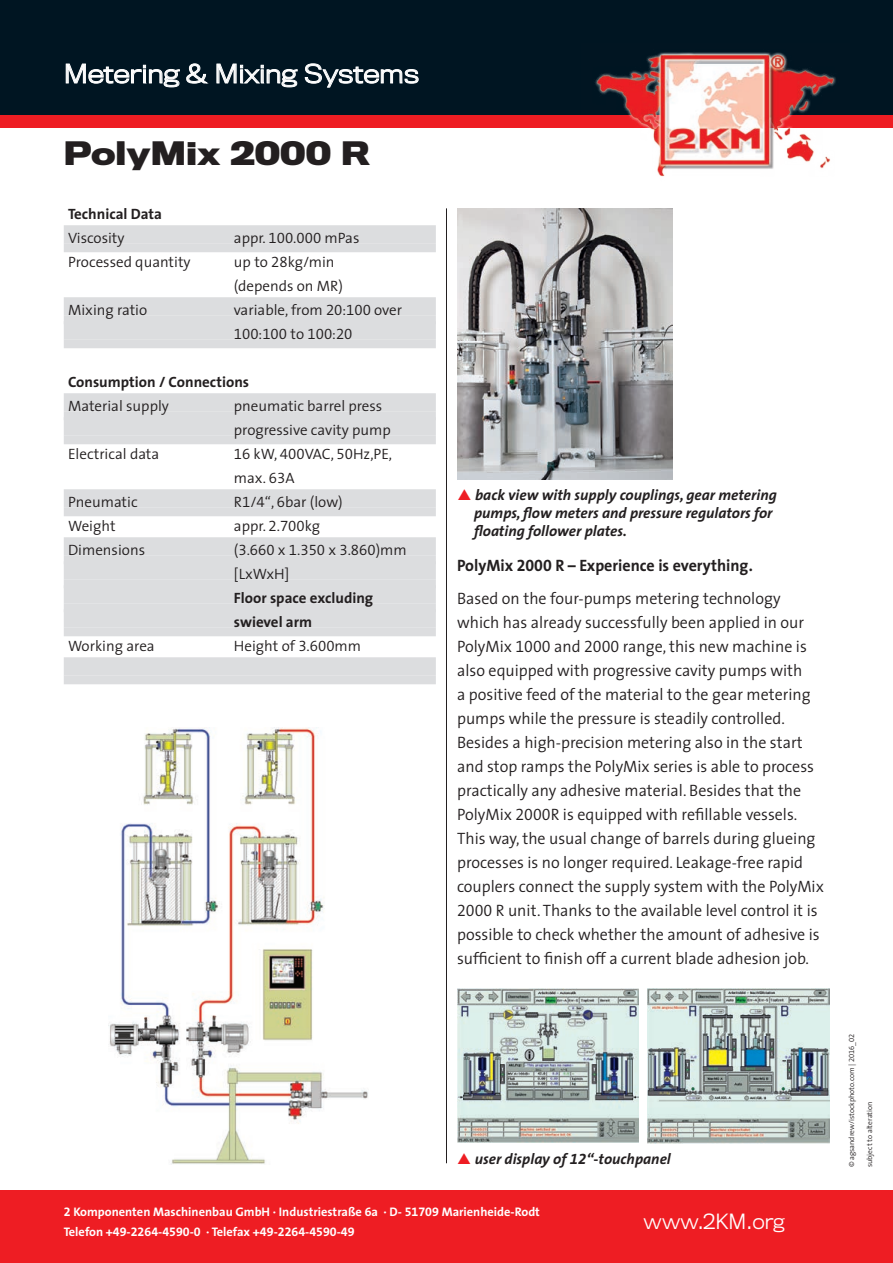
<style>
.page{position:relative;width:893px;height:1263px;background:#fff}
.page>*{position:absolute;margin:0;border:0;box-sizing:border-box;transform-origin:0 0}
.t1{font:700 30px "Titling Gothic FB Normal";color:#231f20;scale:1.1 1}
.t2{font:300 24px "Titling Gothic FB Normal";color:#fff;scale:1.1 1}
.t3{font:300 19.5px "Titling Gothic FB Normal";color:#fff}
.t4{font:300 16.5px/24px "BHM The Sans Tab";color:#231f20}
.t5{font:300 16.5px "BHM The Sans Tab";color:#231f20}
.t6{font:300 15px/24px "BHM The Sans Tab";color:#231f20}
.t7{font:italic 300 15px/18px "BHM The Sans Tab";color:#231f20}
.t8{font:300 15px/24px "BHM The Sans Tab";color:#231f20}
.t9{font:300 12.45px/19.5px "BHM The Sans Tab";color:#fff}
.t10{font:300 7.5px "BHM The Sans Tab";color:#231f20}
</style>
<div class="page">
<div style="left:64px;top:225px;width:372px;height:18px;background:#dcdddf"></div>
<div style="left:64px;top:243px;width:372px;height:9px;background:#dcdddf"></div>
<div style="left:64px;top:297px;width:372px;height:18px;background:#dcdddf"></div>
<div style="left:64px;top:315px;width:372px;height:9px;background:#dcdddf"></div>
<div style="left:64px;top:321px;width:372px;height:18px;background:#dcdddf"></div>
<div style="left:64px;top:339px;width:372px;height:9px;background:#dcdddf"></div>
<div style="left:64px;top:393px;width:372px;height:18px;background:#dcdddf"></div>
<div style="left:64px;top:411px;width:372px;height:9px;background:#dcdddf"></div>
<div style="left:64px;top:417px;width:372px;height:18px;background:#dcdddf"></div>
<div style="left:64px;top:435px;width:372px;height:9px;background:#dcdddf"></div>
<div style="left:64px;top:489px;width:372px;height:18px;background:#dcdddf"></div>
<div style="left:64px;top:507px;width:372px;height:9px;background:#dcdddf"></div>
<div style="left:64px;top:537px;width:372px;height:18px;background:#dcdddf"></div>
<div style="left:64px;top:555px;width:372px;height:9px;background:#dcdddf"></div>
<div style="left:64px;top:561px;width:372px;height:18px;background:#dcdddf"></div>
<div style="left:64px;top:579px;width:372px;height:9px;background:#dcdddf"></div>
<div style="left:64px;top:585px;width:372px;height:18px;background:#dcdddf"></div>
<div style="left:64px;top:603px;width:372px;height:9px;background:#dcdddf"></div>
<div style="left:64px;top:609px;width:372px;height:18px;background:#dcdddf"></div>
<div style="left:64px;top:627px;width:372px;height:9px;background:#dcdddf"></div>
<div style="left:64px;top:657px;width:372px;height:18px;background:#dcdddf"></div>
<div style="left:64px;top:675px;width:372px;height:9px;background:#dcdddf"></div>
<hr style="left:446px;top:208px;width:1px;height:955px;background:#231f20">
<img style="left:457px;top:208px;width:216px;height:272px">
<img style="left:108px;top:727px;width:260px;height:437px">
<img style="left:457px;top:988px;width:181px;height:155px">
<img style="left:647px;top:988px;width:182px;height:155px">
<div style="left:0;top:1191px;width:893px;height:72px;background:#ee1d23"></div>
<div style="left:0;top:0;width:893px;height:128px;background:#001522"></div>
<div style="left:0;top:115px;width:893px;height:13px;background:#ee1d23"></div>
<img style="left:595px;top:52px;width:241px;height:125px">
<svg style="left:66px;top:63px;width:114px;height:25px"></svg>
<svg style="left:186px;top:63px;width:22px;height:21px"></svg>
<svg style="left:216px;top:63px;width:82px;height:25px"></svg>
<svg style="left:305px;top:63px;width:114px;height:25px"></svg>
<h2 class="t2" style="left:64px;top:60px;width:325px">Metering &amp; Mixing Systems</h2>
<h1 class="t1" style="left:64px;top:134px;width:280px">PolyMix 2000 R</h1>
<p class="t8" style="left:68px;top:202px;width:96px">Technical Data</p>
<p class="t6" style="left:68px;top:226px;width:58px">Viscosity</p>
<p class="t6" style="left:234px;top:226px;width:127px">appr. 100.000 mPas</p>
<p class="t6" style="left:68px;top:250px;width:124px">Processed quantity</p>
<p class="t6" style="left:234px;top:250px;width:111px">up to 28kg/min (depends on MR)</p>
<p class="t6" style="left:68px;top:298px;width:81px">Mixing ratio</p>
<p class="t6" style="left:234px;top:298px;width:170px">variable, from 20:100 over<br>100:100 to 100:20</p>
<p class="t8" style="left:68px;top:370px;width:183px">Consumption / Connections</p>
<p class="t6" style="left:68px;top:394px;width:102px">Material supply</p>
<p class="t6" style="left:234px;top:394px;width:158px">pneumatic barrel press progressive cavity pump</p>
<p class="t6" style="left:68px;top:442px;width:93px">Electrical data</p>
<p class="t6" style="left:234px;top:442px;width:160px">16 kW, 400VAC, 50Hz,PE, max. 63A</p>
<p class="t6" style="left:68px;top:490px;width:71px">Pneumatic</p>
<p class="t6" style="left:234px;top:490px;width:110px">R1/4“, 6bar (low)</p>
<p class="t6" style="left:68px;top:514px;width:49px">Weight</p>
<p class="t6" style="left:234px;top:514px;width:88px">appr. 2.700kg</p>
<p class="t6" style="left:68px;top:538px;width:79px">Dimensions</p>
<p class="t6" style="left:234px;top:538px;width:174px">(3.660 x 1.350 x 3.860)mm [LxWxH]</p>
<p class="t8" style="left:234px;top:586px;width:141px">Floor space excluding swievel arm</p>
<p class="t6" style="left:68px;top:634px;width:88px">Working area</p>
<p class="t6" style="left:234px;top:634px;width:129px">Height of 3.600mm</p>
<p class="t7" style="left:474px;top:485px;width:304px">back view with supply couplings, gear metering pumps, flow meters and pressure regulators for floating follower plates.</p>
<p class="t5" style="left:457px;top:552px;width:297px">PolyMix 2000 R – Experience is everything.</p>
<p class="t4" style="left:457px;top:586px;width:368px">Based on the four-pumps metering technology which has already successfully been applied in our PolyMix 1000 and 2000 range, this new machine is also equipped with progressive cavity pumps with<br>a positive feed of the material to the gear metering pumps while the pressure is steadily controlled.<br>Besides a high-precision metering also in the start and stop ramps the PolyMix series is able to process practically any adhesive material. Besides that the PolyMix 2000R is equipped with refillable vessels.<br>This way, the usual change of barrels during glueing processes is no longer required. Leakage-free rapid couplers connect the supply system with the PolyMix 2000 R unit. Thanks to the available level control it is possible to check whether the amount of adhesive is sufficient to finish off a current blade adhesion job.</p>
<p class="t7" style="left:475px;top:1149px;width:198px">user display of 12“-touchpanel</p>
<p class="t9" style="left:64px;top:1202px;width:478px">2 Komponenten Maschinenbau GmbH · Industriestraße 6a · D- 51709 Marienheide-Rodt<br>Telefon +49-2264-4590-0 · Telefax +49-2264-4590-49</p>
<p class="t3" style="left:643px;top:1210px;width:143px">www.2KM.org</p>
<p class="t10" style="left:845px;top:1167px;width:135px;rotate:-90deg">© agsandrew/istockphoto.com | 2016_02</p>
<p class="t10" style="left:863px;top:1167px;width:67px;rotate:-90deg">subject to alteration</p>
</div>
